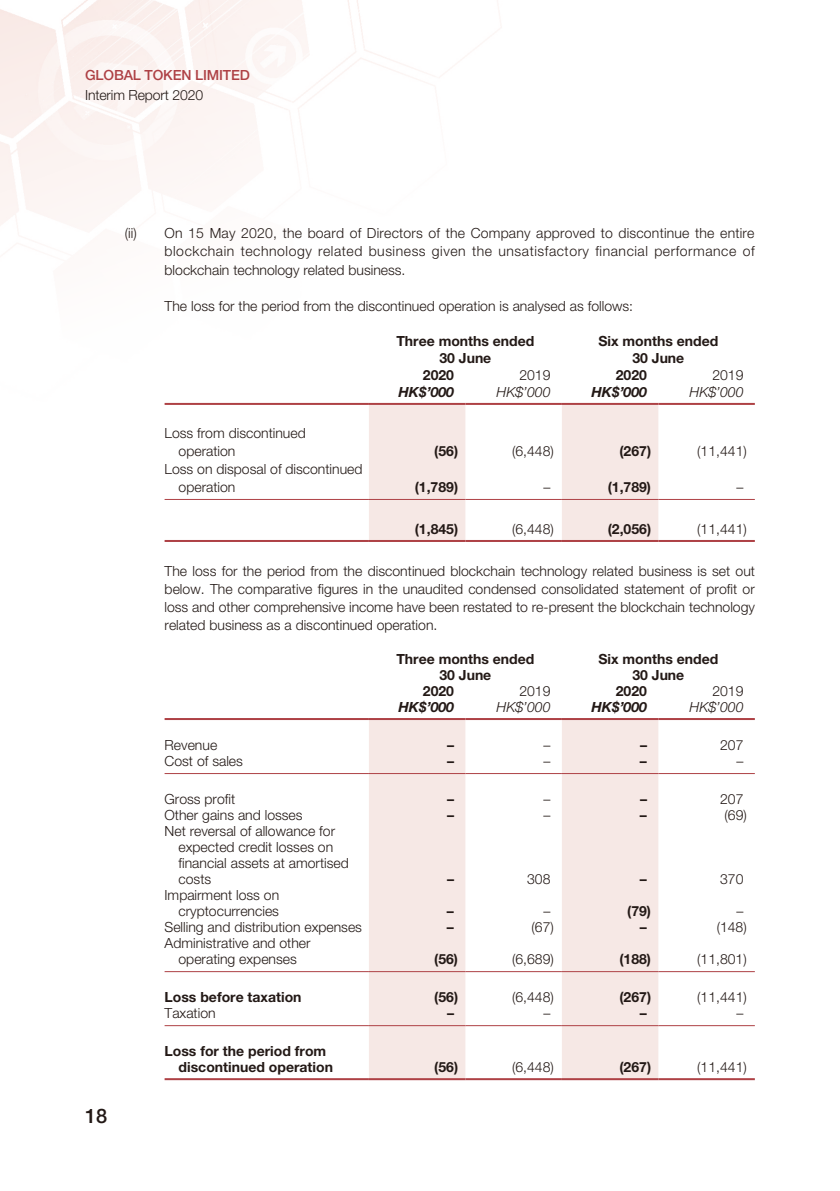
<style>
.page{position:relative;width:840px;height:1191px;background:#fff}
.page>*{position:absolute;margin:0;border:0;box-sizing:border-box;transform-origin:0 0}
.t1{font:500 20px "Helvetica Neue LT Std";color:#231916}
.t2{font:300 14px/18px "Helvetica Neue LT Std";color:#231916}
.t3{font:700 14px/16px "Helvetica Neue LT Std";color:#231916;text-align:center}
.t4{font:italic 700 14px "Helvetica Neue LT Std";color:#231916}
.t5{font:italic 300 14px "Helvetica Neue LT Std";color:#231916}
.t6{font:500 14px "Helvetica Neue LT Std";letter-spacing:-.01em;color:#ae4145}
</style>
<div class="page">
<img style="left:0;top:0;width:755px;height:1081px">
<svg style="left:369px;top:405px;width:289px;height:135px"></svg>
<hr style="left:164px;top:403px;width:205px;height:2px;background:#ae4145">
<hr style="left:369px;top:403px;width:96px;height:2px;background:#ae4145">
<hr style="left:465px;top:403px;width:96px;height:2px;background:#ae4145">
<hr style="left:561px;top:403px;width:97px;height:2px;background:#ae4145">
<hr style="left:658px;top:403px;width:96px;height:2px;background:#ae4145">
<hr style="left:164px;top:499px;width:205px;height:1px;background:#ae4145">
<hr style="left:369px;top:499px;width:96px;height:1px;background:#ae4145">
<hr style="left:465px;top:499px;width:96px;height:1px;background:#ae4145">
<hr style="left:561px;top:499px;width:97px;height:1px;background:#ae4145">
<hr style="left:658px;top:499px;width:96px;height:1px;background:#ae4145">
<hr style="left:164px;top:540px;width:205px;height:2px;background:#ae4145">
<hr style="left:369px;top:540px;width:96px;height:2px;background:#ae4145">
<hr style="left:465px;top:540px;width:96px;height:2px;background:#ae4145">
<hr style="left:561px;top:540px;width:97px;height:2px;background:#ae4145">
<hr style="left:658px;top:540px;width:96px;height:2px;background:#ae4145">
<svg style="left:369px;top:720px;width:289px;height:358px;fill:#f6e8e5"></svg>
<hr style="left:164px;top:718px;width:205px;height:2px;background:#ae4145">
<hr style="left:369px;top:718px;width:96px;height:2px;background:#ae4145">
<hr style="left:465px;top:718px;width:96px;height:2px;background:#ae4145">
<hr style="left:561px;top:718px;width:97px;height:2px;background:#ae4145">
<hr style="left:658px;top:718px;width:96px;height:2px;background:#ae4145">
<hr style="left:164px;top:773px;width:205px;height:1px;background:#ae4145">
<hr style="left:369px;top:773px;width:96px;height:1px;background:#ae4145">
<hr style="left:465px;top:773px;width:96px;height:1px;background:#ae4145">
<hr style="left:561px;top:773px;width:97px;height:1px;background:#ae4145">
<hr style="left:658px;top:773px;width:96px;height:1px;background:#ae4145">
<hr style="left:164px;top:971px;width:205px;height:1px;background:#ae4145">
<hr style="left:369px;top:971px;width:96px;height:1px;background:#ae4145">
<hr style="left:465px;top:971px;width:96px;height:1px;background:#ae4145">
<hr style="left:561px;top:971px;width:97px;height:1px;background:#ae4145">
<hr style="left:658px;top:971px;width:96px;height:1px;background:#ae4145">
<hr style="left:164px;top:1025px;width:205px;height:1px;background:#ae4145">
<hr style="left:369px;top:1025px;width:96px;height:1px;background:#ae4145">
<hr style="left:465px;top:1025px;width:96px;height:1px;background:#ae4145">
<hr style="left:561px;top:1025px;width:97px;height:1px;background:#ae4145">
<hr style="left:658px;top:1025px;width:96px;height:1px;background:#ae4145">
<hr style="left:164px;top:1078px;width:205px;height:2px;background:#ae4145">
<hr style="left:369px;top:1078px;width:96px;height:2px;background:#ae4145">
<hr style="left:465px;top:1078px;width:96px;height:2px;background:#ae4145">
<hr style="left:561px;top:1078px;width:97px;height:2px;background:#ae4145">
<hr style="left:658px;top:1078px;width:96px;height:2px;background:#ae4145">
<p class="t6" style="left:85px;top:66px;width:166px">GLOBAL TOKEN LIMITED</p>
<p class="t2" style="left:85px;top:85px;width:120px">Interim Report 2020</p>
<p class="t2" style="left:164px;top:224px;width:591px;text-align:justify;text-indent:-40px">(ii) On 15 May 2020, the board of Directors of the Company approved to discontinue the entire blockchain technology related business given the unsatisfactory financial performance of blockchain technology related business.</p>
<p class="t2" style="left:164px;top:296px;width:470px">The loss for the period from the discontinued operation is analysed as follows:</p>
<p class="t3" style="left:396px;top:332px;width:139px;line-height:17px">Three months ended<br>30 June</p>
<p class="t3" style="left:598px;top:332px;width:121px;line-height:17px">Six months ended<br>30 June</p>
<p class="t3" style="left:422px;top:366px;width:33px">2020</p>
<p class="t2" style="left:519px;top:365px;width:33px">2019</p>
<p class="t3" style="left:615px;top:366px;width:33px">2020</p>
<p class="t2" style="left:712px;top:365px;width:33px">2019</p>
<p class="t4" style="left:398px;top:383px;width:57px">HK$’000</p>
<p class="t5" style="left:496px;top:383px;width:55px">HK$’000</p>
<p class="t4" style="left:591px;top:383px;width:57px">HK$’000</p>
<p class="t5" style="left:689px;top:383px;width:55px">HK$’000</p>
<p class="t2" style="left:178px;top:423px;width:129px;text-indent:-14px">Loss from discontinued operation</p>
<p class="t3" style="left:434px;top:442px;width:25px">(56)</p>
<p class="t2" style="left:512px;top:441px;width:43px">(6,448)</p>
<p class="t3" style="left:619px;top:442px;width:33px">(267)</p>
<p class="t2" style="left:696px;top:441px;width:51px">(11,441)</p>
<p class="t2" style="left:178px;top:459px;width:185px;text-indent:-14px">Loss on disposal of discontinued operation</p>
<p class="t3" style="left:414px;top:478px;width:45px">(1,789)</p>
<p class="t2" style="left:543px;top:477px;width:8px">–</p>
<p class="t3" style="left:607px;top:478px;width:45px">(1,789)</p>
<p class="t2" style="left:736px;top:477px;width:8px">–</p>
<p class="t3" style="left:414px;top:520px;width:45px">(1,845)</p>
<p class="t2" style="left:512px;top:519px;width:43px">(6,448)</p>
<p class="t3" style="left:607px;top:520px;width:45px">(2,056)</p>
<p class="t2" style="left:696px;top:519px;width:51px">(11,441)</p>
<p class="t2" style="left:164px;top:561px;width:591px;text-align:justify">The loss for the period from the discontinued blockchain technology related business is set out below. The comparative figures in the unaudited condensed consolidated statement of profit or loss and other comprehensive income have been restated to re-present the blockchain technology related business as a discontinued operation.</p>
<p class="t3" style="left:396px;top:650px;width:139px">Three months ended<br>30 June</p>
<p class="t3" style="left:598px;top:650px;width:121px">Six months ended<br>30 June</p>
<p class="t3" style="left:422px;top:682px;width:33px">2020</p>
<p class="t2" style="left:519px;top:681px;width:33px">2019</p>
<p class="t3" style="left:615px;top:682px;width:33px">2020</p>
<p class="t2" style="left:712px;top:681px;width:33px">2019</p>
<p class="t4" style="left:398px;top:698px;width:57px">HK$’000</p>
<p class="t5" style="left:496px;top:698px;width:55px">HK$’000</p>
<p class="t4" style="left:591px;top:698px;width:57px">HK$’000</p>
<p class="t5" style="left:689px;top:698px;width:55px">HK$’000</p>
<p class="t2" style="left:164px;top:735px;width:54px">Revenue</p>
<p class="t3" style="left:447px;top:736px;width:8px">–</p>
<p class="t2" style="left:543px;top:735px;width:8px">–</p>
<p class="t3" style="left:639px;top:736px;width:8px">–</p>
<p class="t2" style="left:719px;top:735px;width:25px">207</p>
<p class="t2" style="left:164px;top:751px;width:80px">Cost of sales</p>
<p class="t3" style="left:447px;top:752px;width:8px">–</p>
<p class="t2" style="left:543px;top:751px;width:8px">–</p>
<p class="t3" style="left:639px;top:752px;width:8px">–</p>
<p class="t2" style="left:736px;top:751px;width:8px">–</p>
<p class="t2" style="left:164px;top:789px;width:72px">Gross profit</p>
<p class="t3" style="left:447px;top:790px;width:8px">–</p>
<p class="t2" style="left:543px;top:789px;width:8px">–</p>
<p class="t3" style="left:639px;top:790px;width:8px">–</p>
<p class="t2" style="left:719px;top:789px;width:25px">207</p>
<p class="t2" style="left:164px;top:805px;width:139px">Other gains and losses</p>
<p class="t3" style="left:447px;top:806px;width:8px">–</p>
<p class="t2" style="left:543px;top:805px;width:8px">–</p>
<p class="t3" style="left:639px;top:806px;width:8px">–</p>
<p class="t2" style="left:724px;top:805px;width:24px">(69)</p>
<p class="t2" style="left:178px;top:822px;width:172px;line-height:16px;text-indent:-14px">Net reversal of allowance for expected credit losses on financial assets at amortised costs</p>
<p class="t3" style="left:447px;top:870px;width:8px">–</p>
<p class="t2" style="left:527px;top:869px;width:25px">308</p>
<p class="t3" style="left:639px;top:870px;width:8px">–</p>
<p class="t2" style="left:719px;top:869px;width:25px">370</p>
<p class="t2" style="left:164px;top:886px;width:116px;line-height:16px;text-align:right">Impairment loss on cryptocurrencies</p>
<p class="t3" style="left:446px;top:902px;width:8px">–</p>
<p class="t2" style="left:543px;top:901px;width:8px">–</p>
<p class="t3" style="left:627px;top:902px;width:25px">(79)</p>
<p class="t2" style="left:736px;top:901px;width:8px">–</p>
<p class="t2" style="left:164px;top:917px;width:199px">Selling and distribution expenses</p>
<p class="t3" style="left:446px;top:918px;width:8px">–</p>
<p class="t2" style="left:531px;top:917px;width:24px">(67)</p>
<p class="t3" style="left:639px;top:918px;width:8px">–</p>
<p class="t2" style="left:716px;top:917px;width:32px">(148)</p>
<p class="t2" style="left:164px;top:934px;width:147px;line-height:16px;text-align:center">Administrative and other operating expenses</p>
<p class="t3" style="left:434px;top:950px;width:25px">(56)</p>
<p class="t2" style="left:511px;top:949px;width:43px">(6,689)</p>
<p class="t3" style="left:619px;top:950px;width:33px">(188)</p>
<p class="t2" style="left:696px;top:949px;width:51px">(11,801)</p>
<h1 class="t1" style="left:85px;top:1104px;width:24px">18</h1>
<p class="t3" style="left:164px;top:988px;width:138px">Loss before taxation</p>
<p class="t3" style="left:434px;top:988px;width:25px">(56)</p>
<p class="t2" style="left:512px;top:987px;width:43px">(6,448)</p>
<p class="t3" style="left:619px;top:988px;width:33px">(267)</p>
<p class="t2" style="left:696px;top:987px;width:51px">(11,441)</p>
<p class="t2" style="left:164px;top:1003px;width:53px">Taxation</p>
<p class="t3" style="left:447px;top:1004px;width:8px">–</p>
<p class="t2" style="left:543px;top:1003px;width:8px">–</p>
<p class="t3" style="left:639px;top:1004px;width:8px">–</p>
<p class="t2" style="left:736px;top:1003px;width:8px">–</p>
<p class="t3" style="left:178px;top:1042px;width:156px;text-align:left;text-indent:-14px">Loss for the period from discontinued operation</p>
<p class="t3" style="left:434px;top:1058px;width:25px">(56)</p>
<p class="t2" style="left:512px;top:1057px;width:43px">(6,448)</p>
<p class="t3" style="left:619px;top:1058px;width:33px">(267)</p>
<p class="t2" style="left:696px;top:1057px;width:51px">(11,441)</p>
</div>
